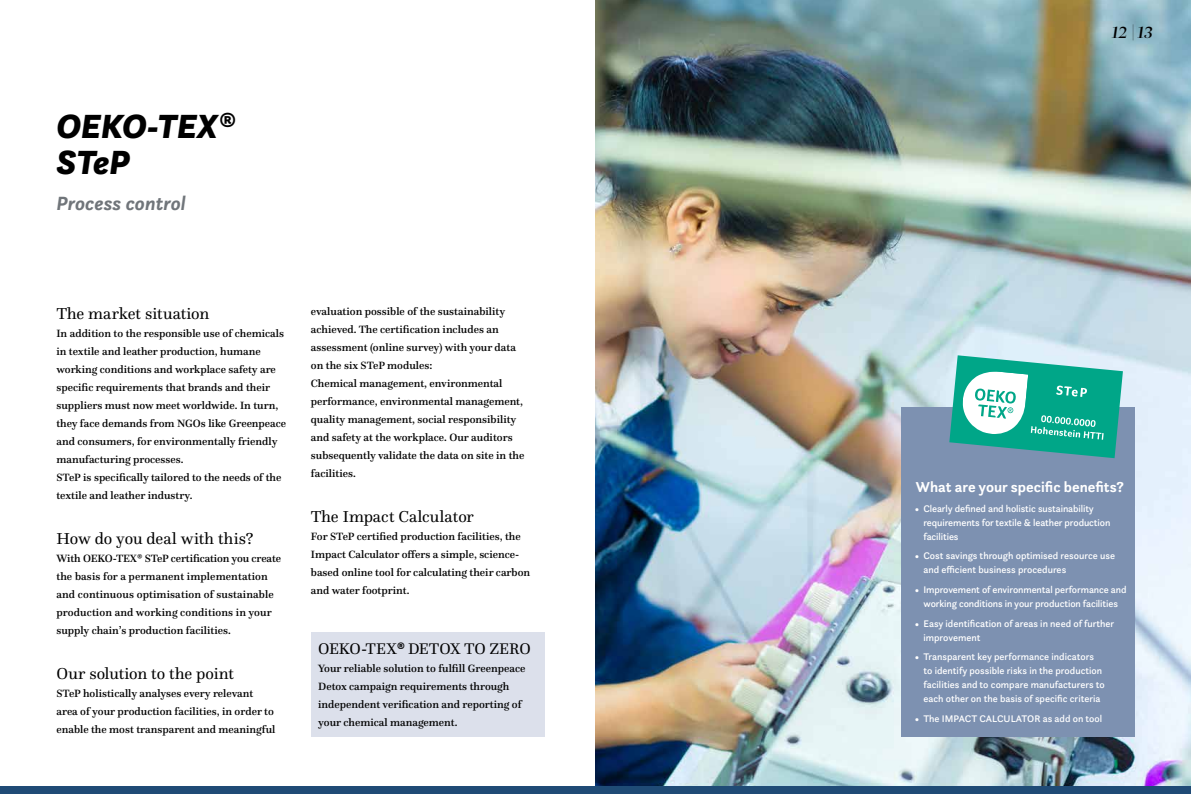
<style>
.page{position:relative;width:1191px;height:794px;background:#fff}
.page>*{position:absolute;margin:0;border:0;box-sizing:border-box;transform-origin:0 0}
.t1{font:italic 900 35px/36px "Questa Sans";color:#000}
.t2{font:italic 700 20px "Questa Sans";color:#70757a}
.t3{font:italic 500 17px "Questa Grande";color:#000}
.t4{font:16.5px "Questa";color:#000}
.t5{font:16px "Questa";letter-spacing:-.005em;color:#000}
.t6{font:700 15px "Questa Sans";color:#fff}
.t7{font:500 11px/18px "Questa";color:#000}
.t8{font:500 10px/14px "Questa Sans";color:#fff}
.s1{font-weight:700}
.s2{font-family:"Questa Sans";font-weight:700;font-style:italic}
</style>
<div class="page">
<div style="left:311px;top:632px;width:233px;height:104px;background:#dce0eb"></div>
<img style="left:595px;top:0;width:596px;height:787px">
<div style="left:0;top:787px;width:1191px;height:7px;background:#1f4b76"></div>
<div style="left:900px;top:407px;width:234px;height:329px;background:#7d91b1"></div>
<svg style="left:949px;top:355px;width:174px;height:103px"></svg>
<h1 class="t1" style="left:56px;top:108px;width:180px">OEKO-TEX<span class="s1">®<br></span>STeP</h1>
<h2 class="t2" style="left:56px;top:191px;width:131px">Process control</h2>
<h3 class="t4" style="left:56px;top:303px;width:154px">The market situation</h3>
<p class="t7" style="left:56px;top:324px;width:231px">In addition to the responsible use of chemicals in textile and leather production, humane working conditions and workplace safety are specific requirements that brands and their suppliers must now meet worldwide. In turn, they face demands from NGOs like Greenpeace and consumers, for environmentally friendly manufacturing processes.<br>STeP is specifically tailored to the needs of the textile and leather industry.</p>
<h3 class="t4" style="left:56px;top:528px;width:199px">How do you deal with this?</h3>
<p class="t7" style="left:56px;top:549px;width:226px">With OEKO-TEX® STeP certification you create the basis for a permanent implementation and continuous optimisation of sustainable production and working conditions in your supply chain’s production facilities.</p>
<h3 class="t4" style="left:56px;top:663px;width:179px">Our solution to the point</h3>
<p class="t7" style="left:56px;top:684px;width:220px">STeP holistically analyses every relevant area of your production facilities, in order to enable the most transparent and meaningful</p>
<p class="t7" style="left:311px;top:302px;width:215px">evaluation possible of the sustainability achieved. The certification includes an assessment (online survey) with your data on the six STeP modules:<br>Chemical management, environmental performance, environmental management, quality management, social responsibility and safety at the workplace. Our auditors subsequently validate the data on site in the facilities.</p>
<h3 class="t4" style="left:311px;top:506px;width:164px">The Impact Calculator</h3>
<p class="t7" style="left:311px;top:527px;width:221px">For STeP certified production facilities, the Impact Calculator offers a simple, science&shy;based online tool for calculating their carbon and water footprint.</p>
<h3 class="t5" style="left:318px;top:639px;width:214px">OEKO-TEX<span class="s2">®</span> DETOX TO ZERO</h3>
<p class="t7" style="left:318px;top:659px;width:209px">Your reliable solution to fulfill Greenpeace Detox campaign requirements through independent verification and reporting of your chemical management.</p>
<h3 class="t3" style="left:1111px;top:22px;width:42px">12 |13</h3>
<h3 class="t6" style="left:916px;top:477px;width:210px">What are your specific benefits?</h3>
<p class="t8" style="left:923px;top:501px;width:188px;text-indent:-8px">• Clearly defined and holistic sustainability requirements for textile &amp; leather production facilities</p>
<p class="t8" style="left:923px;top:549px;width:193px;text-indent:-8px">• Cost savings through optimised resource use and efficient business procedures</p>
<p class="t8" style="left:915px;top:582px;width:213px;text-align:center">• Improvement of environmental performance and working conditions in your production facilities</p>
<p class="t8" style="left:923px;top:616px;width:192px;text-indent:-8px">• Easy identification of areas in need of further improvement</p>
<p class="t8" style="left:923px;top:650px;width:183px;text-indent:-8px">• Transparent key performance indicators to identify possible risks in the production facilities and to compare manufacturers to each other on the basis of specific criteria</p>
<p class="t8" style="left:915px;top:711px;width:189px">• The IMPACT CALCULATOR as add on tool</p>
</div>
